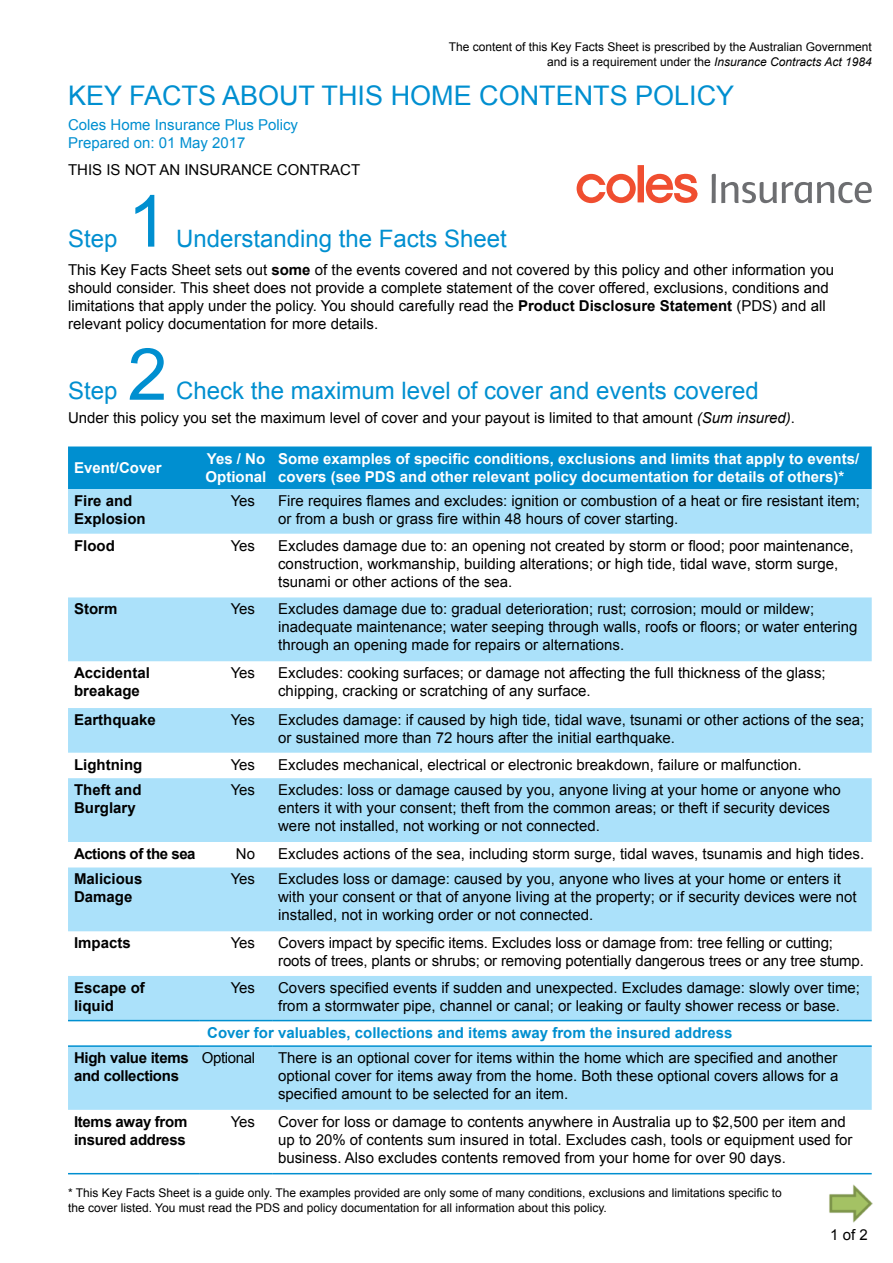
<style>
.page{position:relative;width:893px;height:1263px;background:#fff}
.page>*{position:absolute;margin:0;border:0;box-sizing:border-box;transform-origin:0 0}
.t1{font:72px/153px "Arial";color:#008fd0}
.t2{font:27px "Arial";color:#008fd0}
.t3{font:24px "Arial";color:#008fd0}
.t4{font:15px/18px "Arial";color:#000}
.t5{font:700 15px/18px "Arial";color:#fff}
.t6{font:700 15px/18px "Arial";color:#000}
.t7{font:700 15px "Arial";color:#008fd0}
.t8{font:700 15px/18px "Arial";letter-spacing:-.02em;color:#000}
.t9{font:15px/18px "Arial";color:#008fd0}
.t10{font:700 15px "Arial";letter-spacing:-.03em;color:#000}
.t11{font:15px "Arial";letter-spacing:-.025em;color:#000}
.t12{font:12px/14.4px "Arial";color:#000;text-align:right}
.s1{font-style:italic}
.s2{font-weight:700}
</style>
<div class="page">
<div style="left:68px;top:446px;width:804px;height:43px;background:#008fd0"></div>
<svg style="left:68px;top:489px;width:804px;height:531px;fill:#abe1fa"></svg>
<div style="left:68px;top:1047px;width:804px;height:63px;background:#abe1fa"></div>
<svg style="left:68px;top:1172px;width:803px;height:1px"></svg>
<hr style="left:68px;top:1173px;width:132px;height:1px;background:#008fd0">
<hr style="left:200px;top:1173px;width:72px;height:1px;background:#008fd0">
<hr style="left:272px;top:1173px;width:600px;height:1px;background:#008fd0">
<hr style="left:68px;top:1020px;width:132px;height:1px;background:#008fd0">
<hr style="left:200px;top:1020px;width:72px;height:1px;background:#008fd0">
<hr style="left:272px;top:1020px;width:600px;height:1px;background:#008fd0">
<hr style="left:68px;top:1045px;width:132px;height:2px;background:#008fd0">
<hr style="left:200px;top:1045px;width:72px;height:2px;background:#008fd0">
<hr style="left:272px;top:1045px;width:600px;height:2px;background:#008fd0">
<svg style="left:577px;top:174px;width:59px;height:29px"></svg>
<div style="left:638px;top:165px;width:6px;height:37px;background:#f04e30"></div>
<svg style="left:646px;top:174px;width:52px;height:29px"></svg>
<svg style="left:712px;top:174px;width:160px;height:29px"></svg>
<img style="left:829px;top:1184px;width:44px;height:39px">
<p class="t12" style="left:449px;top:40px;width:424px">The content of this Key Facts Sheet is prescribed by the Australian Government and is a requirement under the <span class="s1">Insurance Contracts Act 1984</span></p>
<h2 class="t2" style="left:68px;top:78px;width:668px">KEY FACTS ABOUT THIS HOME CONTENTS POLICY</h2>
<p class="t9" style="left:68px;top:116px;width:232px">Coles Home Insurance Plus Policy<br>Prepared on: 01 May 2017</p>
<p class="t4" style="left:68px;top:160px;width:294px">THIS IS NOT AN INSURANCE CONTRACT</p>
<h1 class="t1" style="left:128px;top:146px;width:42px">1<br>2</h1>
<h3 class="t3" style="left:68px;top:222px;width:51px">Step</h3>
<h3 class="t3" style="left:176px;top:222px;width:332px">Understanding the Facts Sheet</h3>
<p class="t4" style="left:68px;top:260px;width:768px">This Key Facts Sheet sets out <span class="s2">some</span> of the events covered and not covered by this policy and other information you should consider. This sheet does not provide a complete statement of the cover offered, exclusions, conditions and limitations that apply under the policy. You should carefully read the <span class="s2">Product Disclosure Statement</span> (PDS) and all relevant policy documentation for more details.</p>
<h3 class="t3" style="left:68px;top:375px;width:51px">Step</h3>
<h3 class="t3" style="left:176px;top:375px;width:584px">Check the maximum level of cover and events covered</h3>
<p class="t4" style="left:68px;top:409px;width:729px">Under this policy you set the maximum level of cover and your payout is limited to that amount <span class="s1">(Sum insured)</span>.</p>
<p class="t5" style="left:74px;top:459px;width:89px">Event/Cover</p>
<p class="t5" style="left:206px;top:450px;width:62px">Yes / No<br>Optional</p>
<p class="t5" style="left:278px;top:450px;width:583px">Some examples of specific conditions, exclusions and limits that apply to events/ covers (see PDS and other relevant policy documentation for details of others)*</p>
<p class="t6" style="left:74px;top:492px;width:73px">Fire and<br>Explosion</p>
<p class="t4" style="left:231px;top:492px;width:26px">Yes</p>
<p class="t4" style="left:278px;top:492px;width:583px">Fire requires flames and excludes: ignition or combustion of a heat or fire resistant item; or from a bush or grass fire within 48 hours of cover starting.</p>
<p class="t6" style="left:74px;top:537px;width:42px">Flood</p>
<p class="t4" style="left:231px;top:536px;width:26px">Yes</p>
<p class="t4" style="left:278px;top:536px;width:577px">Excludes damage due to: an opening not created by storm or flood; poor maintenance, construction, workmanship, building alterations; or high tide, tidal wave, storm surge, tsunami or other actions of the sea.</p>
<p class="t6" style="left:74px;top:600px;width:45px">Storm</p>
<p class="t4" style="left:231px;top:600px;width:26px">Yes</p>
<p class="t4" style="left:278px;top:600px;width:581px">Excludes damage due to: gradual deterioration; rust; corrosion; mould or mildew; inadequate maintenance; water seeping through walls, roofs or floors; or water entering through an opening made for repairs or alternations.</p>
<p class="t6" style="left:74px;top:664px;width:77px">Accidental breakage</p>
<p class="t4" style="left:231px;top:664px;width:26px">Yes</p>
<p class="t4" style="left:278px;top:664px;width:549px">Excludes: cooking surfaces; or damage not affecting the full thickness of the glass; chipping, cracking or scratching of any surface.</p>
<p class="t6" style="left:74px;top:711px;width:83px">Earthquake</p>
<p class="t4" style="left:231px;top:711px;width:26px">Yes</p>
<p class="t4" style="left:278px;top:711px;width:588px">Excludes damage: if caused by high tide, tidal wave, tsunami or other actions of the sea; or sustained more than 72 hours after the initial earthquake.</p>
<p class="t6" style="left:74px;top:756px;width:70px">Lightning</p>
<p class="t4" style="left:231px;top:755px;width:26px">Yes</p>
<p class="t4" style="left:278px;top:755px;width:525px">Excludes mechanical, electrical or electronic breakdown, failure or malfunction.</p>
<p class="t6" style="left:74px;top:781px;width:69px">Theft and<br>Burglary</p>
<p class="t4" style="left:231px;top:781px;width:26px">Yes</p>
<p class="t4" style="left:278px;top:781px;width:564px">Excludes: loss or damage caused by you, anyone living at your home or anyone who enters it with your consent; theft from the common areas; or theft if security devices were not installed, not working or not connected.</p>
<p class="t10" style="left:74px;top:844px;width:123px">Actions of the sea</p>
<p class="t4" style="left:236px;top:845px;width:21px">No</p>
<p class="t4" style="left:278px;top:845px;width:588px">Excludes actions of the sea, including storm surge, tidal waves, tsunamis and high tides.</p>
<p class="t6" style="left:74px;top:870px;width:70px">Malicious<br>Damage</p>
<p class="t4" style="left:231px;top:870px;width:26px">Yes</p>
<p class="t4" style="left:278px;top:870px;width:580px">Excludes loss or damage: caused by you, anyone who lives at your home or enters it with your consent or that of anyone living at the property; or if security devices were not installed, not in working order or not connected.</p>
<p class="t6" style="left:74px;top:934px;width:58px">Impacts</p>
<p class="t4" style="left:231px;top:934px;width:26px">Yes</p>
<p class="t4" style="left:278px;top:934px;width:587px">Covers impact by specific items. Excludes loss or damage from: tree felling or cutting; roots of trees, plants or shrubs; or removing potentially dangerous trees or any tree stump.</p>
<p class="t6" style="left:74px;top:979px;width:72px">Escape of liquid</p>
<p class="t4" style="left:231px;top:979px;width:26px">Yes</p>
<p class="t4" style="left:278px;top:979px;width:583px">Covers specified events if sudden and unexpected. Excludes damage: slowly over time; from a stormwater pipe, channel or canal; or leaking or faulty shower recess or base.</p>
<p class="t7" style="left:207px;top:1022px;width:527px">Cover for valuables, collections and items away from the insured address</p>
<p class="t8" style="left:74px;top:1049px;width:116px">High value items and collections</p>
<p class="t11" style="left:202px;top:1048px;width:55px">Optional</p>
<p class="t4" style="left:278px;top:1049px;width:562px;text-align:justify">There is an optional cover for items within the home which are specified and another optional cover for items away from the home. Both these optional covers allows for a specified amount to be selected for an item.</p>
<p class="t8" style="left:74px;top:1113px;width:115px">Items away from insured address</p>
<p class="t4" style="left:231px;top:1113px;width:26px">Yes</p>
<p class="t4" style="left:278px;top:1113px;width:576px">Cover for loss or damage to contents anywhere in Australia up to $2,500 per item and up to 20% of contents sum insured in total. Excludes cash, tools or equipment used for business. Also excludes contents removed from your home for over 90 days.</p>
<p class="t12" style="left:68px;top:1186px;width:715px;text-align:left">* This Key Facts Sheet is a guide only. The examples provided are only some of many conditions, exclusions and limitations specific to the cover listed. You must read the PDS and policy documentation for all information about this policy.</p>
<p class="t4" style="left:830px;top:1226px;width:39px">1 of 2</p>
</div>
